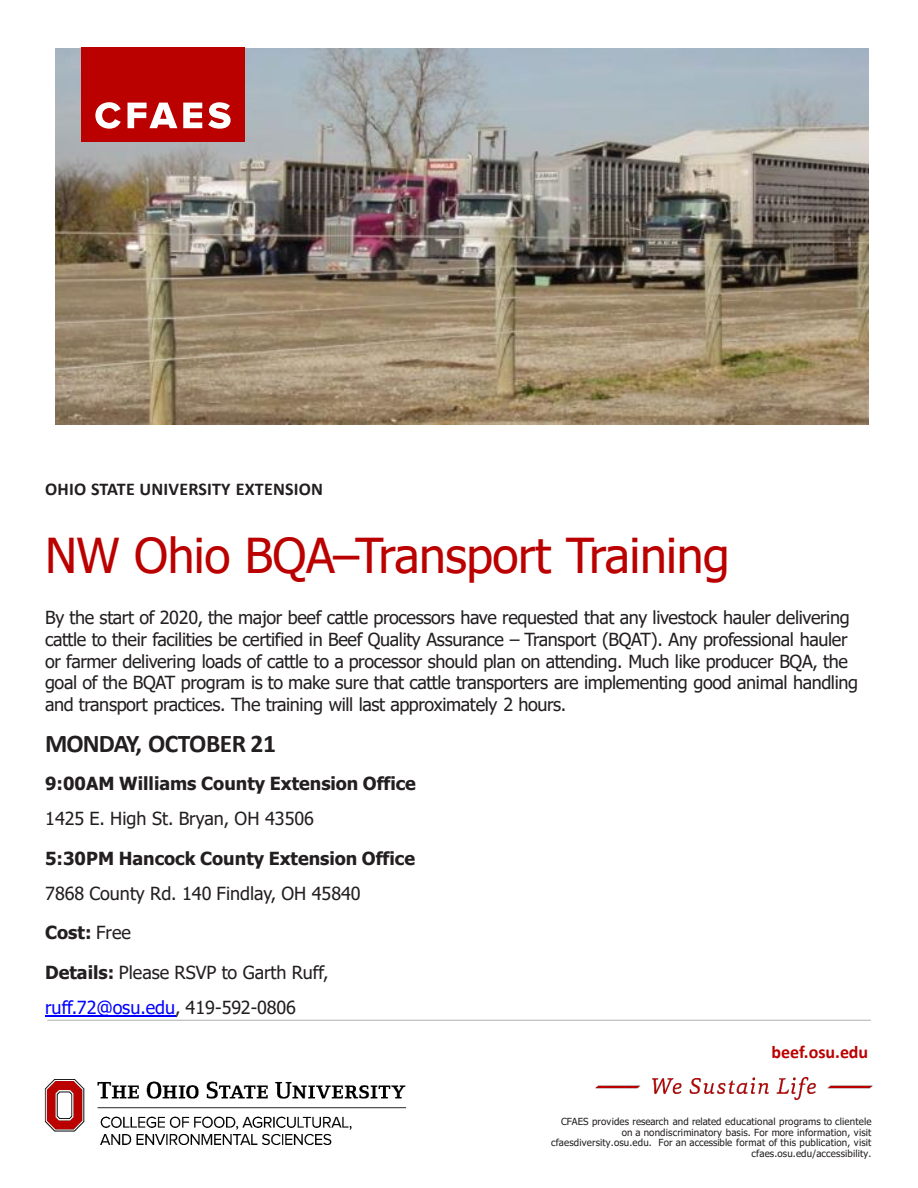
<style>
.page{position:relative;width:918px;height:1188px;background:#fff}
.page>*{position:absolute;margin:0;border:0;box-sizing:border-box;transform-origin:0 0}
.t1{font:48px "Tahoma";letter-spacing:-.01em;color:#b00}
.t2{font:700 25.5px "Calibri";letter-spacing:-.03em;color:#231f20}
.t3{font:18px/21.6px "Tahoma";letter-spacing:-.02em;color:#231f20}
.t4{font:700 18px/35.2px "Tahoma";color:#231f20}
.t5{font:18px/35.2px "Tahoma";color:#231f20}
.t6{font:700 18px "Calibri";letter-spacing:.01em;color:#231f20}
.t7{font:700 18px "Calibri";letter-spacing:-.005em;color:#b00}
.t8{font:9.75px/10.5px "Tahoma";letter-spacing:.01em;color:#231f20;text-align:right}
.s1{font-weight:400}
.s2{font-weight:700}
.s3{color:#00f}
</style>
<div class="page">
<img style="left:55px;top:48px;width:813px;height:377px">
<div style="left:81px;top:47px;width:164px;height:95px;background:#b00"></div>
<hr style="left:45px;top:1016px;width:130px;height:1px;background:#00f">
<svg style="left:95px;top:102px;width:26px;height:27px"></svg>
<svg style="left:128px;top:103px;width:49px;height:25px"></svg>
<svg style="left:183px;top:103px;width:19px;height:25px"></svg>
<svg style="left:208px;top:102px;width:23px;height:27px"></svg>
<img style="left:44px;top:1079px;width:363px;height:66px">
<hr style="left:47px;top:1020px;width:824px;height:1px;background:#b0adad">
<img style="left:596px;top:1077px;width:276px;height:23px">
<p class="t6" style="left:45px;top:477px;width:280px">OHIO STATE UNIVERSITY EXTENSION</p>
<p class="t1" style="left:45px;top:524px;width:686px">NW Ohio BQA–Transport Training</p>
<p class="t3" style="left:45px;top:608px;width:815px">By the start of 2020, the major beef cattle processors have requested that any livestock hauler delivering cattle to their facilities be certified in Beef Quality Assurance – Transport (BQAT). Any professional hauler or farmer delivering loads of cattle to a processor should plan on attending. Much like producer BQA, the goal of the BQAT program is to make sure that cattle transporters are implementing good animal handling and transport practices. The training will last approximately 2 hours.</p>
<p class="t2" style="left:45px;top:725px;width:232px">MONDAY, OCTOBER 21</p>
<p class="t4" style="left:45px;top:766px;width:372px">9:00AM Williams County Extension Office<br><span class="s1">1425 E. High St. Bryan, OH 43506</span></p>
<p class="t4" style="left:45px;top:841px;width:371px">5:30PM Hancock County Extension Office<br><span class="s1">7868 County Rd. 140 Findlay, OH 45840</span></p>
<p class="t4" style="left:45px;top:916px;width:87px">Cost: <span class="s1">Free</span></p>
<p class="t5" style="left:45px;top:956px;width:285px"><span class="s2">Details:</span> Please RSVP to Garth Ruff, <span class="s3">ruff.72@osu.edu</span>, 419-592-0806</p>
<p class="t7" style="left:772px;top:1039px;width:98px">beef.osu.edu</p>
<p class="t8" style="left:551px;top:1117px;width:322px">CFAES provides research and related educational programs to clientele on a nondiscriminatory basis. For more information, visit cfaesdiversity.osu.edu. For an accessible format of this publication, visit cfaes.osu.edu/accessibility.</p>
</div>
